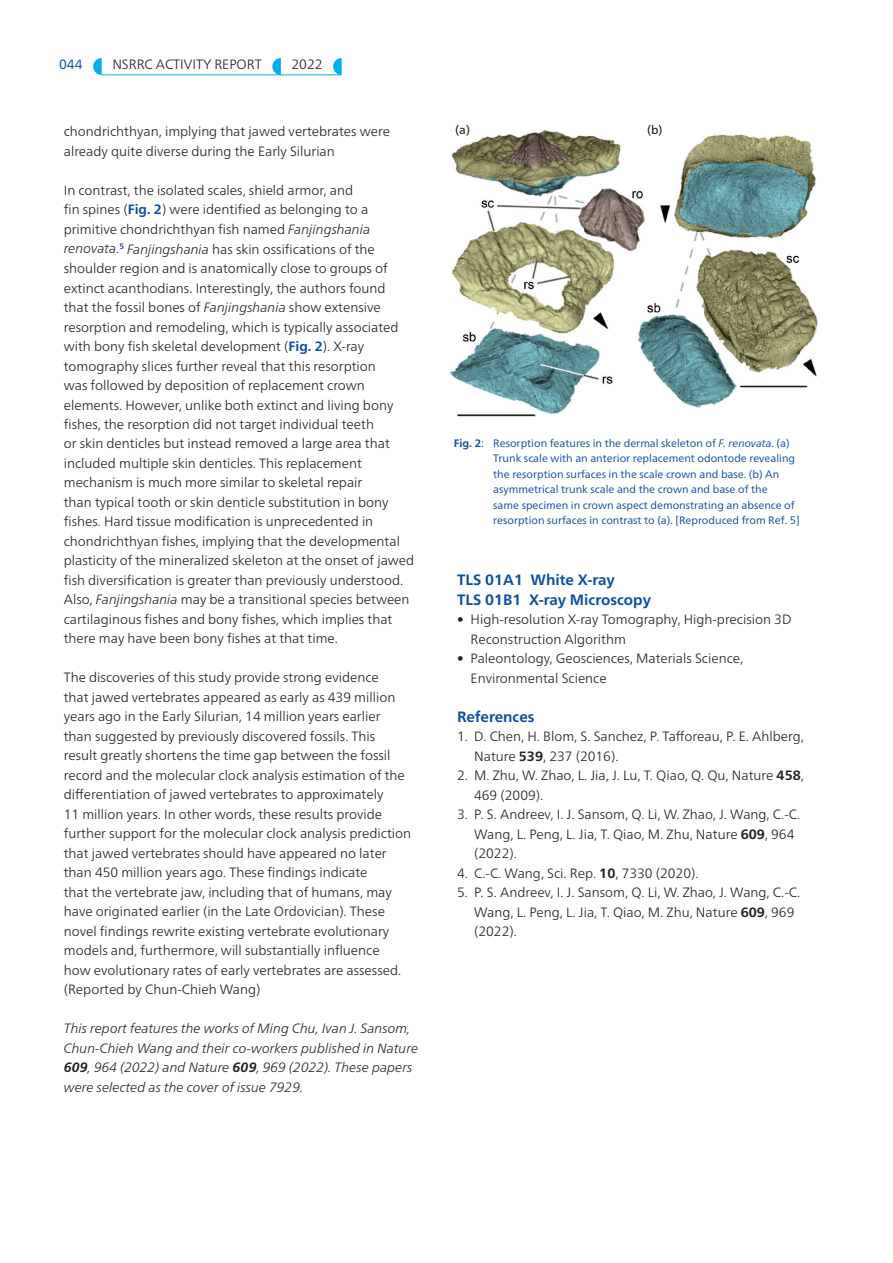
<style>
.page{position:relative;width:893px;height:1263px;background:#fff}
.page>*{position:absolute;margin:0;border:0;box-sizing:border-box;transform-origin:0 0}
.t1{font:700 15px/19.5px "Frutiger Neue LTW1 G";color:#0d4da1}
.t2{font:300 13.5px/19.5px "Frutiger Neue LTW1 G";color:#231f20}
.t3{font:italic 300 13.5px/19.5px "Frutiger Neue LTW1 G";color:#231f20}
.t4{font:13.5px "Frutiger Neue LTW1 G";color:#0d4da1}
.t5{font:12px "Frutiger Neue LTW1 G";color:#231f20}
.t6{font:10.8px/15.5px "Frutiger Neue LTW1 G";color:#0d4da1}
.s1{font-weight:700;color:#0d4da1}
.s2{font-style:italic}
.s3{font-weight:700}
</style>
<div class="page">
<svg style="left:93px;top:58px;width:9px;height:17px"></svg>
<hr style="left:102px;top:74px;width:239px;height:1px;background:#00aeef">
<svg style="left:272px;top:58px;width:9px;height:17px"></svg>
<svg style="left:333px;top:58px;width:9px;height:17px"></svg>
<img style="left:449px;top:128px;width:369px;height:289px">
<div style="left:451px;top:116px;width:23px;height:25px;background:#fff"></div>
<div style="left:643px;top:116px;width:23px;height:25px;background:#fff"></div>
<p class="t4" style="left:59px;top:55px;width:25px">044</p>
<p class="t2" style="left:112px;top:54px;width:151px">NSRRC ACTIVITY REPORT</p>
<p class="t2" style="left:292px;top:54px;width:32px">2022</p>
<p class="t2" style="left:64px;top:121px;width:328px">chondrichthyan, implying that jawed vertebrates were already quite diverse during the Early Silurian</p>
<p class="t2" style="left:64px;top:180px;width:352px">In contrast, the isolated scales, shield armor, and<br>fin spines (<span class="s1">Fig. 2</span>) were identified as belonging to a primitive chondrichthyan fish named <span class="s2">Fanjingshania renovata</span>.<sup>5</sup> <span class="s2">Fanjingshania</span> has skin ossifications of the shoulder region and is anatomically close to groups of extinct acanthodians. Interestingly, the authors found<br>that the fossil bones of <span class="s2">Fanjingshania</span> show extensive resorption and remodeling, which is typically associated with bony fish skeletal development (<span class="s1">Fig. 2</span>). X-ray tomography slices further reveal that this resorption<br>was followed by deposition of replacement crown elements. However, unlike both extinct and living bony fishes, the resorption did not target individual teeth<br>or skin denticles but instead removed a large area that included multiple skin denticles. This replacement mechanism is much more similar to skeletal repair<br>than typical tooth or skin denticle substitution in bony fishes. Hard tissue modification is unprecedented in chondrichthyan fishes, implying that the developmental plasticity of the mineralized skeleton at the onset of jawed fish diversification is greater than previously understood.<br>Also, <span class="s2">Fanjingshania</span> may be a transitional species between cartilaginous fishes and bony fishes, which implies that there may have been bony fishes at that time.</p>
<p class="t2" style="left:64px;top:667px;width:349px">The discoveries of this study provide strong evidence<br>that jawed vertebrates appeared as early as 439 million years ago in the Early Silurian, 14 million years earlier than suggested by previously discovered fossils. This result greatly shortens the time gap between the fossil record and the molecular clock analysis estimation of the differentiation of jawed vertebrates to approximately<br>11 million years. In other words, these results provide further support for the molecular clock analysis prediction that jawed vertebrates should have appeared no later than 450 million years ago. These findings indicate<br>that the vertebrate jaw, including that of humans, may have originated earlier (in the Late Ordovician). These novel findings rewrite existing vertebrate evolutionary models and, furthermore, will substantially influence<br>how evolutionary rates of early vertebrates are assessed. (Reported by Chun-Chieh Wang)</p>
<p class="t3" style="left:64px;top:1018px;width:356px">This report features the works of Ming Chu, Ivan J. Sansom, Chun-Chieh Wang and their co-workers published in Nature <span class="s3">609</span>, 964 (2022) and Nature <span class="s3">609</span>, 969 (2022). These papers were selected as the cover of issue 7929.</p>
<p class="t5" style="left:455px;top:120px;width:16px">(a)</p>
<p class="t5" style="left:647px;top:120px;width:17px">(b)</p>
<p class="t6" style="left:493px;top:434px;width:308px;text-indent:-39px"><span class="s3">Fig. 2</span>: Resorption features in the dermal skeleton of <span class="s2">F. renovata</span>. (a)<br>Trunk scale with an anterior replacement odontode revealing the resorption surfaces in the scale crown and base. (b) An asymmetrical trunk scale and the crown and base of the<br>same specimen in crown aspect demonstrating an absence of resorption surfaces in contrast to (a). [Reproduced from Ref. 5]</p>
<p class="t1" style="left:457px;top:569px;width:195px">TLS 01A1 White X-ray<br>TLS 01B1 X-ray Microscopy</p>
<p class="t2" style="left:471px;top:609px;width:322px;text-indent:-14px">• High-resolution X-ray Tomography, High-precision 3D<br>Reconstruction Algorithm</p>
<p class="t2" style="left:471px;top:648px;width:274px;text-indent:-14px">• Paleontology, Geosciences, Materials Science,<br>Environmental Science</p>
<p class="t1" style="left:457px;top:705px;width:79px">References</p>
<p class="t2" style="left:474px;top:726px;width:331px;text-indent:-17px">1. D. Chen, H. Blom, S. Sanchez, P. Tafforeau, P. E. Ahlberg,<br>Nature <span class="s3">539</span>, 237 (2016).</p>
<p class="t2" style="left:474px;top:765px;width:331px;text-indent:-17px">2. M. Zhu, W. Zhao, L. Jia, J. Lu, T. Qiao, Q. Qu, Nature <span class="s3">458</span>,<br>469 (2009).</p>
<p class="t2" style="left:474px;top:804px;width:328px;text-indent:-17px">3. P. S. Andreev, I. J. Sansom, Q. Li, W. Zhao, J. Wang, C.-C.<br>Wang, L. Peng, L. Jia, T. Qiao, M. Zhu, Nature <span class="s3">609</span>, 964 (2022).</p>
<p class="t2" style="left:457px;top:862px;width:243px">4. C.-C. Wang, Sci. Rep. <span class="s3">10</span>, 7330 (2020).</p>
<p class="t2" style="left:474px;top:882px;width:328px;text-indent:-17px">5. P. S. Andreev, I. J. Sansom, Q. Li, W. Zhao, J. Wang, C.-C.<br>Wang, L. Peng, L. Jia, T. Qiao, M. Zhu, Nature <span class="s3">609</span>, 969 (2022).</p>
</div>
